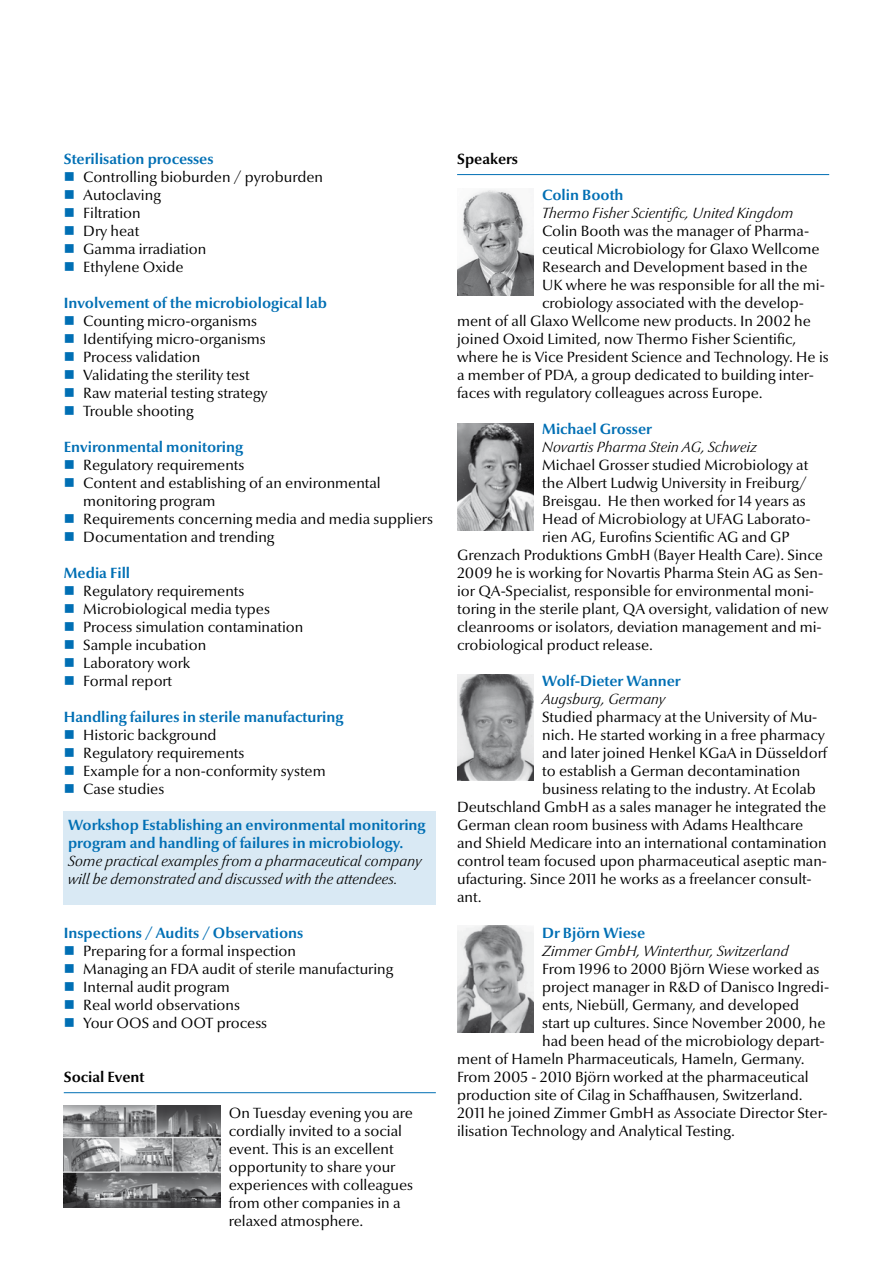
<style>
.page{position:relative;width:893px;height:1263px;background:#fff}
.page>*{position:absolute;margin:0;border:0;box-sizing:border-box;transform-origin:0 0}
.t1{font:15px/18px "Optima Nova LT";color:#000}
.t2{font:700 15px/18px "Optima Nova LT";color:#006fb4}
.t3{font:italic 300 15px/18px "Optima Nova LT";color:#000}
.t4{font:700 15px "Optima Nova LT";color:#000}
</style>
<div class="page">
<hr style="left:64px;top:1092px;width:372px;height:1px;background:#006fb4">
<div style="left:64px;top:812px;width:372px;height:93px;background:#d9e9f4"></div>
<img style="left:64px;top:1105px;width:156px;height:102px">
<hr style="left:457px;top:174px;width:372px;height:1px;background:#006fb4">
<img style="left:457px;top:189px;width:77px;height:107px">
<img style="left:457px;top:424px;width:77px;height:107px">
<img style="left:457px;top:674px;width:77px;height:107px">
<img style="left:457px;top:925px;width:77px;height:107px">
<p class="t2" style="left:64px;top:150px;width:151px">Sterilisation processes</p>
<p class="t1" style="left:83px;top:168px;width:241px">Controlling bioburden / pyroburden<br>Autoclaving<br>Filtration<br>Dry heat<br>Gamma irradiation<br>Ethylene Oxide</p>
<p class="t2" style="left:64px;top:294px;width:265px">Involvement of the microbiological lab</p>
<p class="t1" style="left:83px;top:312px;width:186px">Counting micro-organisms<br>Identifying micro-organisms<br>Process validation<br>Validating the sterility test<br>Raw material testing strategy<br>Trouble shooting</p>
<p class="t2" style="left:64px;top:438px;width:181px">Environmental monitoring</p>
<p class="t1" style="left:83px;top:456px;width:351px">Regulatory requirements<br>Content and establishing of an environmental monitoring program<br>Requirements concerning media and media suppliers Documentation and trending</p>
<p class="t2" style="left:64px;top:564px;width:68px">Media Fill</p>
<p class="t1" style="left:83px;top:582px;width:222px">Regulatory requirements<br>Microbiological media types<br>Process simulation contamination<br>Sample incubation<br>Laboratory work<br>Formal report</p>
<p class="t2" style="left:64px;top:708px;width:281px">Handling failures in sterile manufacturing</p>
<p class="t1" style="left:83px;top:726px;width:244px">Historic background<br>Regulatory requirements<br>Example for a non-conformity system<br>Case studies</p>
<p class="t2" style="left:68px;top:816px;width:359px">Workshop Establishing an environmental monitoring program and handling of failures in microbiology.</p>
<p class="t3" style="left:68px;top:852px;width:355px">Some practical examples from a pharmaceutical company will be demonstrated and discussed with the attendees.</p>
<p class="t2" style="left:64px;top:924px;width:241px">Inspections / Audits / Observations</p>
<p class="t1" style="left:83px;top:942px;width:312px">Preparing for a formal inspection<br>Managing an FDA audit of sterile manufacturing<br>Internal audit program<br>Real world observations<br>Your OOS and OOT process</p>
<p class="t4" style="left:64px;top:1068px;width:82px">Social Event</p>
<p class="t1" style="left:229px;top:1104px;width:186px">On Tuesday evening you are cordially invited to a social event. This is an excellent opportunity to share your experiences with colleagues from other companies in a relaxed atmosphere.</p>
<p class="t4" style="left:457px;top:150px;width:62px">Speakers</p>
<p class="t2" style="left:542px;top:186px;width:83px">Colin Booth</p>
<p class="t3" style="left:542px;top:204px;width:253px">Thermo Fisher Scientific, United Kingdom</p>
<p class="t1" style="left:542px;top:222px;width:268px">Colin Booth was the manager of Pharma-</p>
<p class="t1" style="left:542px;top:240px;width:279px">ceutical Microbiology for Glaxo Wellcome</p>
<p class="t1" style="left:542px;top:258px;width:267px">Research and Development based in the</p>
<p class="t1" style="left:542px;top:276px;width:284px">UK where he was responsible for all the mi-</p>
<p class="t1" style="left:542px;top:294px;width:263px">crobiology associated with the develop-</p>
<p class="t1" style="left:457px;top:312px;width:355px">ment of all Glaxo Wellcome new products. In 2002 he</p>
<p class="t1" style="left:457px;top:330px;width:341px">joined Oxoid Limited, now Thermo Fisher Scientific,</p>
<p class="t1" style="left:457px;top:348px;width:373px">where he is Vice President Science and Technology. He is</p>
<p class="t1" style="left:457px;top:366px;width:358px">a member of PDA, a group dedicated to building inter-</p>
<p class="t1" style="left:457px;top:384px;width:307px">faces with regulatory colleagues across Europe.</p>
<p class="t2" style="left:542px;top:420px;width:111px">Michael Grosser</p>
<p class="t3" style="left:542px;top:438px;width:216px">Novartis Pharma Stein AG, Schweiz</p>
<p class="t1" style="left:542px;top:456px;width:268px">Michael Grosser studied Microbiology at</p>
<p class="t1" style="left:542px;top:474px;width:266px">the Albert Ludwig University in Freiburg/</p>
<p class="t1" style="left:542px;top:492px;width:265px">Breisgau. He then worked for 14 years as</p>
<p class="t1" style="left:542px;top:510px;width:270px">Head of Microbiology at UFAG Laborato-</p>
<p class="t1" style="left:542px;top:528px;width:249px">rien AG, Eurofins Scientific AG and GP</p>
<p class="t1" style="left:457px;top:546px;width:367px">Grenzach Produktions GmbH (Bayer Health Care). Since</p>
<p class="t1" style="left:457px;top:564px;width:368px">2009 he is working for Novartis Pharma Stein AG as Sen-</p>
<p class="t1" style="left:457px;top:582px;width:358px">ior QA-Specialist, responsible for environmental moni-</p>
<p class="t1" style="left:457px;top:600px;width:373px">toring in the sterile plant, QA oversight, validation of new</p>
<p class="t1" style="left:457px;top:618px;width:366px">cleanrooms or isolators, deviation management and mi-</p>
<p class="t1" style="left:457px;top:636px;width:197px">crobiological product release.</p>
<p class="t2" style="left:542px;top:672px;width:140px">Wolf-Dieter Wanner</p>
<p class="t3" style="left:542px;top:690px;width:125px">Augsburg, Germany</p>
<p class="t1" style="left:542px;top:708px;width:277px">Studied pharmacy at the University of Mu-</p>
<p class="t1" style="left:542px;top:726px;width:284px">nich. He started working in a free pharmacy</p>
<p class="t1" style="left:542px;top:744px;width:286px">and later joined Henkel KGaA in Düsseldorf</p>
<p class="t1" style="left:542px;top:762px;width:260px">to establish a German decontamination</p>
<p class="t1" style="left:542px;top:780px;width:275px">business relating to the industry. At Ecolab</p>
<p class="t1" style="left:457px;top:798px;width:371px">Deutschland GmbH as a sales manager he integrated the</p>
<p class="t1" style="left:457px;top:816px;width:347px">German clean room business with Adams Healthcare</p>
<p class="t1" style="left:457px;top:834px;width:371px">and Shield Medicare into an international contamination</p>
<p class="t1" style="left:457px;top:852px;width:371px">control team focused upon pharmaceutical aseptic man-</p>
<p class="t1" style="left:457px;top:870px;width:356px">ufacturing. Since 2011 he works as a freelancer consult-</p>
<p class="t1" style="left:457px;top:888px;width:26px">ant.</p>
<p class="t2" style="left:542px;top:924px;width:105px">Dr Björn Wiese</p>
<p class="t3" style="left:542px;top:942px;width:248px">Zimmer GmbH, Winterthur, Switzerland</p>
<p class="t1" style="left:542px;top:960px;width:279px">From 1996 to 2000 Björn Wiese worked as</p>
<p class="t1" style="left:542px;top:978px;width:288px">project manager in R&amp;D of Danisco Ingredi-</p>
<p class="t1" style="left:542px;top:996px;width:259px">ents, Niebüll, Germany, and developed</p>
<p class="t1" style="left:542px;top:1014px;width:285px">start up cultures. Since November 2000, he</p>
<p class="t1" style="left:542px;top:1032px;width:284px">had been head of the microbiology depart-</p>
<p class="t1" style="left:457px;top:1050px;width:349px">ment of Hameln Pharmaceuticals, Hameln, Germany.</p>
<p class="t1" style="left:457px;top:1068px;width:353px">From 2005 - 2010 Björn worked at the pharmaceutical</p>
<p class="t1" style="left:457px;top:1086px;width:347px">production site of Cilag in Schaffhausen, Switzerland.</p>
<p class="t1" style="left:457px;top:1104px;width:372px">2011 he joined Zimmer GmbH as Associate Director Ster-</p>
<p class="t1" style="left:457px;top:1122px;width:279px">ilisation Technology and Analytical Testing.</p>
</div>
